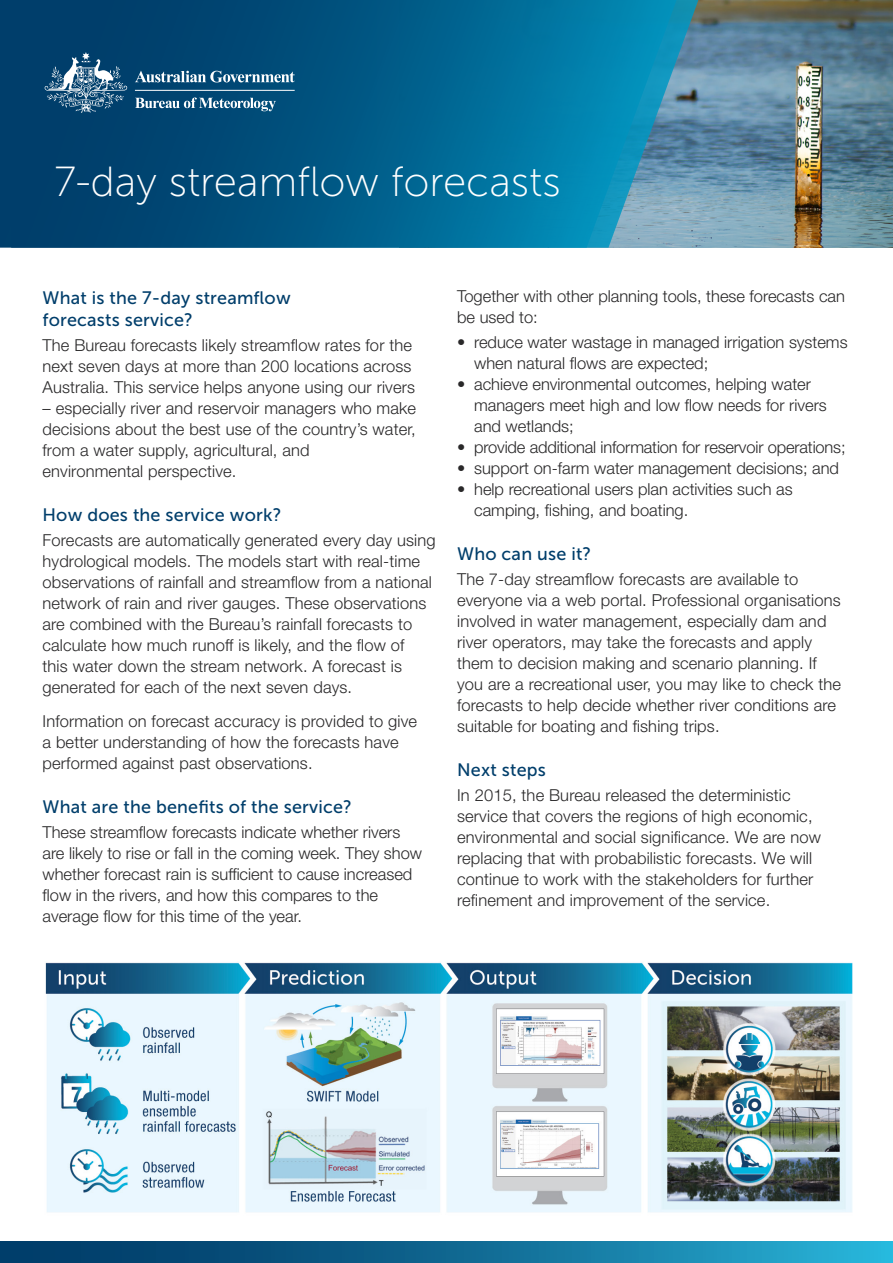
<style>
.page{position:relative;width:893px;height:1263px;background:#fff}
.page>*{position:absolute;margin:0;border:0;box-sizing:border-box;transform-origin:0 0}
.t1{font:42px "Museo Sans 100";color:#fff}
.t2{font:18px/22.5px "Museo Sans 500";letter-spacing:.01em;color:#003e6b}
.Body{font:300 16.5px/21px "Helvetica Neue LT Std";letter-spacing:.01em;color:#292829}
.Body-2{font:300 16.5px "Helvetica Neue LT Std";letter-spacing:-.01em;color:#292829}
</style>
<div class="page">
<img style="left:728px;top:0;width:165px;height:248px">
<img style="left:45px;top:962px;width:808px;height:251px">
<div style="left:0;top:1241px;width:893px;height:22px;background:linear-gradient(to right,#002d5b,#27aed3)"></div>
<svg style="left:11px;top:0;width:717px;height:248px;background:#0d648e"></svg>
<svg style="left:135px;top:71px;width:160px;height:11px"></svg>
<svg style="left:45px;top:52px;width:82px;height:61px;background:#3b6b8d"></svg>
<hr style="left:135px;top:90px;width:160px;height:1px;background:#fff">
<svg style="left:135px;top:98px;width:141px;height:13px;background:#4c7d9c"></svg>
<h1 class="t1" style="left:54px;top:159px;width:508px">7-day streamflow forecasts</h1>
<h2 class="t2" style="left:43px;top:286px;width:250px">What is the 7-day streamflow forecasts service?</h2>
<p class="Body" style="left:43px;top:335px;width:374px">The Bureau forecasts likely streamflow rates for the next seven days at more than 200 locations across<br>Australia. This service helps anyone using our rivers</p>
<p class="Body" style="left:43px;top:398px;width:375px">– especially river and reservoir managers who make decisions about the best use of the country’s water, from a water supply, agricultural, and<br>environmental perspective.</p>
<h2 class="t2" style="left:43px;top:504px;width:240px">How does the service work?</h2>
<p class="Body" style="left:43px;top:530px;width:395px">Forecasts are automatically generated every day using hydrological models. The models start with real-time observations of rainfall and streamflow from a national network of rain and river gauges. These observations are combined with the Bureau’s rainfall forecasts to calculate how much runoff is likely, and the flow of<br>this water down the stream network. A forecast is generated for each of the next seven days.</p>
<p class="Body" style="left:43px;top:710px;width:376px">Information on forecast accuracy is provided to give a better understanding of how the forecasts have performed against past observations.</p>
<h2 class="t2" style="left:43px;top:795px;width:311px">What are the benefits of the service?</h2>
<p class="Body" style="left:43px;top:821px;width:381px">These streamflow forecasts indicate whether rivers are likely to rise or fall in the coming week. They show whether forecast rain is sufficient to cause increased flow in the rivers, and how this compares to the average flow for this time of the year.</p>
<p class="Body" style="left:457px;top:285px;width:389px">Together with other planning tools, these forecasts can be used to:</p>
<p class="Body" style="left:474px;top:331px;width:375px;text-indent:-17px">• reduce water wastage in managed irrigation systems when natural flows are expected;</p>
<p class="Body" style="left:474px;top:373px;width:354px;text-indent:-17px">• achieve environmental outcomes, helping water managers meet high and low flow needs for rivers and wetlands;</p>
<p class="Body-2" style="left:457px;top:437px;width:390px">• provide additional information for reservoir operations;</p>
<p class="Body" style="left:457px;top:457px;width:383px">• support on-farm water management decisions; and</p>
<p class="Body" style="left:474px;top:478px;width:320px;text-indent:-17px">• help recreational users plan activities such as camping, fishing, and boating.</p>
<h2 class="t2" style="left:457px;top:542px;width:136px">Who can use it?</h2>
<p class="Body" style="left:457px;top:568px;width:385px">The 7-day streamflow forecasts are available to everyone via a web portal. Professional organisations involved in water management, especially dam and river operators, may take the forecasts and apply them to decision making and scenario planning. If you are a recreational user, you may like to check the forecasts to help decide whether river conditions are suitable for boating and fishing trips.</p>
<h2 class="t2" style="left:457px;top:758px;width:90px">Next steps</h2>
<p class="Body" style="left:457px;top:784px;width:365px">In 2015, the Bureau released the deterministic service that covers the regions of high economic, environmental and social significance. We are now replacing that with probabilistic forecasts. We will continue to work with the stakeholders for further refinement and improvement of the service.</p>
</div>
